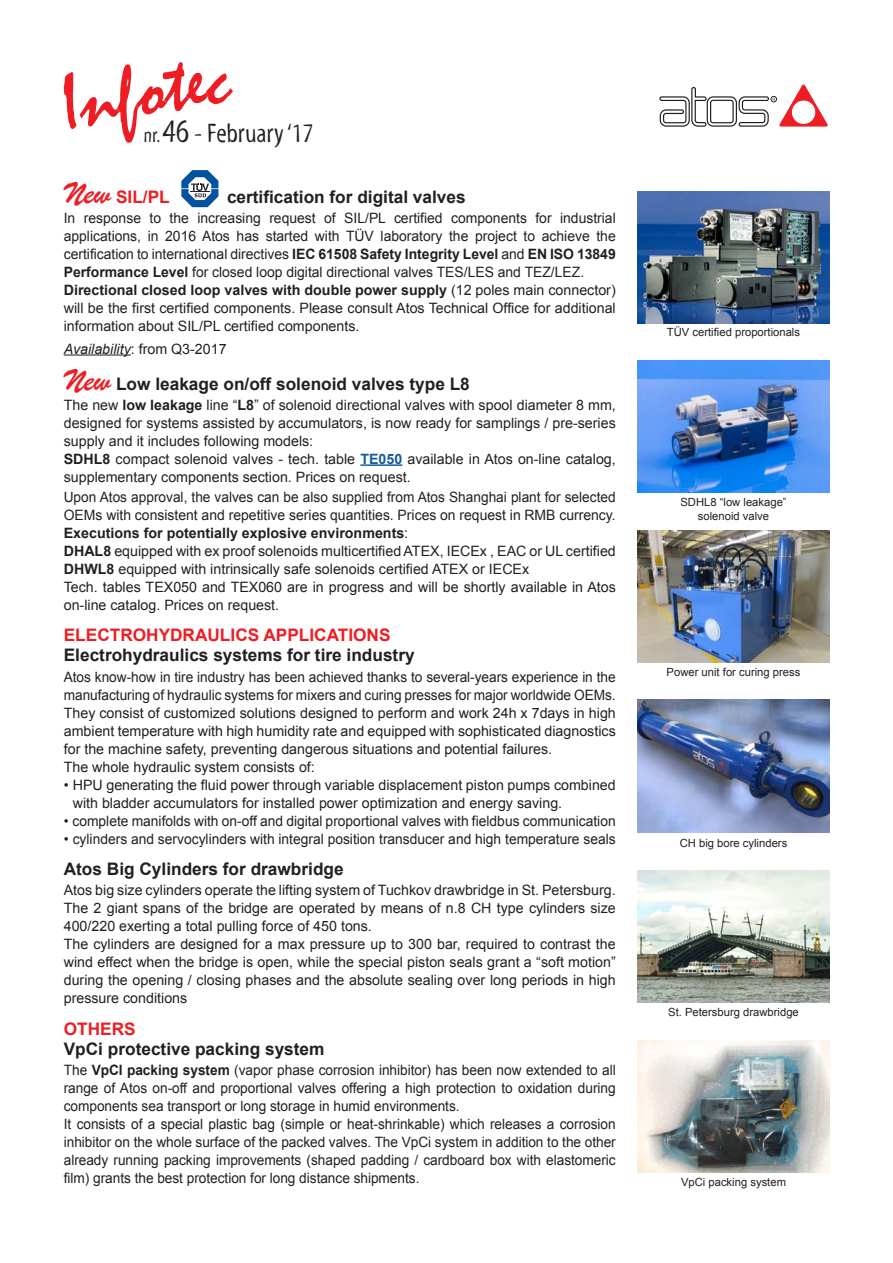
<style>
.page{position:relative;width:893px;height:1263px;background:#fff}
.page>*{position:absolute;margin:0;border:0;box-sizing:border-box;transform-origin:0 0}
.t1{font:27px "Myriad Tilt";color:#231f20}
.t2{font:700 17.25px "Arial";color:#231f20}
.t3{font:700 17.25px "Arial";color:#ee1d23}
.t4{font:14.25px/18px "Arial";color:#231f20;text-align:justify}
.t5{font:14.25px/18px "Arial";color:#231f20;scale:.96 1}
.t6{font:700 14.25px "Arial";color:#231f20}
.t7{font:italic 14.25px "Arial";color:#231f20}
.t8{font:11.25px "Arial";color:#231f20}
.s1{font-size:21px}
.s2{font-size:33px}
.s3{font-family:"Brush Script BT";font-weight:400;font-size:30px}
.s4{font-weight:700}
.s5{font-style:normal}
.s6{font-family:"Brush Script BT";font-weight:400;font-size:30px;color:#ee1d23}
.s7{font-weight:700;color:#175d9e}
.s8{font-weight:400}
</style>
<div class="page">
<svg style="left:659px;top:85px;width:168px;height:42px"></svg>
<hr style="left:64px;top:354px;width:67px;height:1px;background:#231f20">
<hr style="left:360px;top:464px;width:42px;height:2px;background:#175d9e">
<img style="left:638px;top:191px;width:191px;height:132px">
<img style="left:638px;top:360px;width:191px;height:132px">
<img style="left:638px;top:1040px;width:191px;height:132px">
<img style="left:638px;top:530px;width:191px;height:132px">
<img style="left:638px;top:700px;width:191px;height:132px">
<img style="left:638px;top:871px;width:191px;height:132px">
<svg style="left:64px;top:62px;width:169px;height:81px"></svg>
<svg style="left:181px;top:170px;width:37px;height:37px"></svg>
<p class="t1" style="left:143px;top:118px;width:172px"><span class="s1">nr.</span> <span class="s2">46</span> - February ‘17</p>
<p class="t3" style="left:64px;top:186px;width:107px"><span class="s3">New</span> SIL/PL</p>
<p class="t2" style="left:227px;top:186px;width:240px">certification for digital valves</p>
<p class="t4" style="left:64px;top:209px;width:553px">In response to the increasing request of SIL/PL certified components for industrial applications, in 2016 Atos has started with TÜV laboratory the project to achieve the certification to international directives <span class="s4">IEC 61508 Safety Integrity Level</span> and <span class="s4">EN ISO 13849<br>Performance Level</span> for closed loop digital directional valves TES/LES and TEZ/LEZ.</p>
<p class="t4" style="left:64px;top:281px;width:553px"><span class="s4">Directional closed loop valves with double power supply</span> (12 poles main connector) will be the first certified components. Please consult Atos Technical Office for additional information about SIL/PL certified components.</p>
<p class="t7" style="left:64px;top:339px;width:164px">Availability<span class="s5">: from Q3-2017</span></p>
<p class="t2" style="left:64px;top:372px;width:408px"><span class="s6">New</span> Low leakage on/off solenoid valves type L8</p>
<p class="t4" style="left:64px;top:396px;width:554px">The new <span class="s4">low leakage</span> line “<span class="s4">L8</span>” of solenoid directional valves with spool diameter 8 mm, designed for systems assisted by accumulators, is now ready for samplings / pre-series supply and it includes following models:</p>
<p class="t4" style="left:64px;top:450px;width:553px"><span class="s4">SDHL8</span> compact solenoid valves - tech. table <span class="s7">TE050</span> available in Atos on-line catalog, supplementary components section. Prices on request.</p>
<p class="t5" style="left:64px;top:488px;width:576px">Upon Atos approval, the valves can be also supplied from Atos Shanghai plant for selected<br>OEMs with consistent and repetitive series quantities. Prices on request in RMB currency.</p>
<p class="t6" style="left:64px;top:523px;width:346px">Executions for potentially explosive environments<span class="s8">:</span></p>
<p class="t4" style="left:64px;top:542px;width:554px"><span class="s4">DHAL8</span> equipped with ex proof solenoids multicertified ATEX, IECEx , EAC or UL certified</p>
<p class="t4" style="left:64px;top:560px;width:467px"><span class="s4">DHWL8</span> equipped with intrinsically safe solenoids certified ATEX or IECEx</p>
<p class="t4" style="left:64px;top:578px;width:554px">Tech. tables TEX050 and TEX060 are in progress and will be shortly available in Atos on-line catalog. Prices on request.</p>
<p class="t3" style="left:64px;top:624px;width:328px">ELECTROHYDRAULICS APPLICATIONS</p>
<p class="t2" style="left:64px;top:644px;width:352px">Electrohydraulics systems for tire industry</p>
<p class="t5" style="left:64px;top:668px;width:576px">Atos know-how in tire industry has been achieved thanks to several-years experience in the manufacturing of hydraulic systems for mixers and curing presses for major worldwide OEMs.</p>
<p class="t4" style="left:64px;top:704px;width:554px">They consist of customized solutions designed to perform and work 24h x 7days in high ambient temperature with high humidity rate and equipped with sophisticated diagnostics for the machine safety, preventing dangerous situations and potential failures.</p>
<p class="t4" style="left:64px;top:758px;width:253px">The whole hydraulic system consists of:</p>
<p class="t4" style="left:73px;top:776px;width:545px;text-indent:-9px">• HPU generating the fluid power through variable displacement piston pumps combined with bladder accumulators for installed power optimization and energy saving.</p>
<p class="t4" style="left:64px;top:812px;width:553px">• complete manifolds with on-off and digital proportional valves with fieldbus communication</p>
<p class="t4" style="left:64px;top:830px;width:553px">• cylinders and servocylinders with integral position transducer and high temperature seals</p>
<p class="t2" style="left:64px;top:857px;width:281px">Atos Big Cylinders for drawbridge</p>
<p class="t4" style="left:64px;top:881px;width:553px">Atos big size cylinders operate the lifting system of Tuchkov drawbridge in St. Petersburg.</p>
<p class="t4" style="left:64px;top:899px;width:553px">The 2 giant spans of the bridge are operated by means of n.8 CH type cylinders size<br>400/220 exerting a total pulling force of 450 tons.</p>
<p class="t4" style="left:64px;top:935px;width:553px">The cylinders are designed for a max pressure up to 300 bar, required to contrast the wind effect when the bridge is open, while the special piston seals grant a “soft motion” during the opening / closing phases and the absolute sealing over long periods in high pressure conditions</p>
<p class="t3" style="left:64px;top:1017px;width:73px">OTHERS</p>
<p class="t2" style="left:64px;top:1037px;width:262px">VpCi protective packing system</p>
<p class="t5" style="left:64px;top:1061px;width:576px;text-align:justify">The <span class="s4">VpCI packing system</span> (vapor phase corrosion inhibitor) has been now extended to all range of Atos on-off and proportional valves offering a high protection to oxidation during components sea transport or long storage in humid environments.</p>
<p class="t5" style="left:64px;top:1115px;width:576px;text-align:justify">It consists of a special plastic bag (simple or heat-shrinkable) which releases a corrosion inhibitor on the whole surface of the packed valves. The VpCi system in addition to the other already running packing improvements (shaped padding / cardboard box with elastomeric film) grants the best protection for long distance shipments.</p>
<p class="t8" style="left:667px;top:325px;width:135px">TÜV certified proportionals</p>
<p class="t8" style="left:680px;top:495px;width:108px">SDHL8 “low leakage”</p>
<p class="t8" style="left:698px;top:508px;width:73px">solenoid valve</p>
<p class="t8" style="left:667px;top:664px;width:135px">Power unit for curing press</p>
<p class="t8" style="left:680px;top:835px;width:109px">CH big bore cylinders</p>
<p class="t8" style="left:668px;top:1005px;width:132px">St. Petersburg drawbridge</p>
<p class="t8" style="left:681px;top:1175px;width:107px">VpCi packing system</p>
</div>
